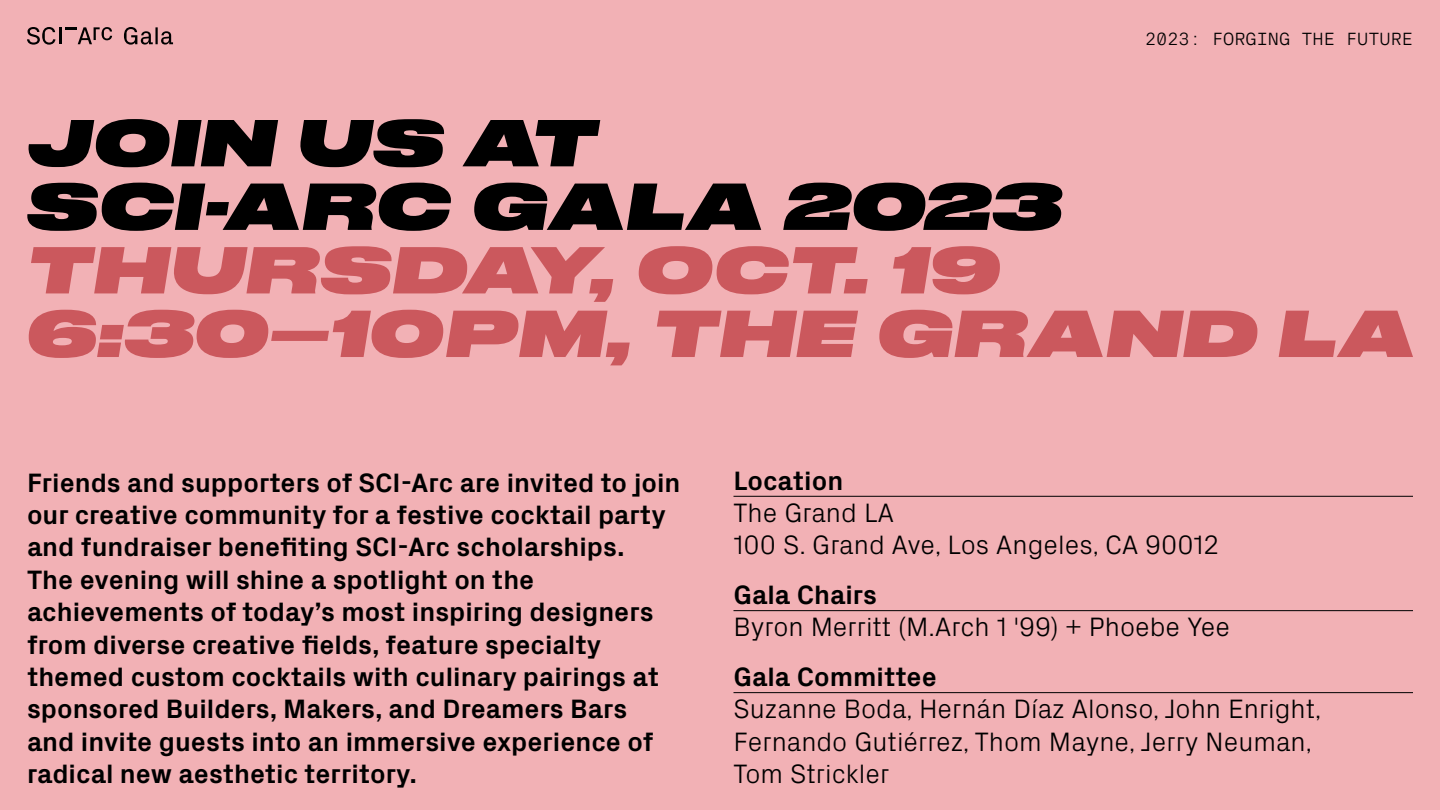
<style>
.page{position:relative;width:1440px;height:810px;background:#f2b1b5}
.page>*{position:absolute;margin:0;border:0;box-sizing:border-box;transform-origin:0 0}
.t1{font:italic 62.32px/63.5px "Druk Wide Super";letter-spacing:.045em;color:#cb585d}
.t2{font:italic 62.32px/63.5px "Druk Wide Super";letter-spacing:.045em;color:#000}
.t3{font:700 27px/32.4px "Px Grotesk";color:#000}
.t4{font:300 27px/32.4px "Px Grotesk";color:#000}
.t5{font:300 18px "Px Grotesk Mono";color:#000}
</style>
<div class="page">
<svg style="left:27px;top:27px;width:85px;height:18px"></svg>
<svg style="left:124px;top:27px;width:49px;height:18px"></svg>
<hr style="left:734px;top:496px;width:679px;height:1px;background:#000">
<hr style="left:734px;top:610px;width:679px;height:1px;background:#000">
<hr style="left:734px;top:692px;width:679px;height:1px;background:#000">
<p class="t5" style="left:1145px;top:26px;width:269px">2023: FORGING THE FUTURE</p>
<h1 class="t2" style="left:28px;top:107px;width:1036px">JOIN US AT<br>SCI-ARC GALA 2023</h1>
<h1 class="t1" style="left:27px;top:234px;width:1389px">THURSDAY, OCT. 19<br>6:30–10 PM, THE GRAND LA</h1>
<p class="t3" style="left:27px;top:465px;width:655px">Friends and supporters of SCI-Arc are invited to join our creative community for a festive cocktail party and fundraiser benefiting SCI-Arc scholarships.<br>The evening will shine a spotlight on the achievements of today’s most inspiring designers from diverse creative fields, feature specialty themed custom cocktails with culinary pairings at sponsored Builders, Makers, and Dreamers Bars and invite guests into an immersive experience of radical new aesthetic territory.</p>
<p class="t3" style="left:734px;top:463px;width:111px">Location</p>
<p class="t4" style="left:734px;top:495px;width:487px">The Grand LA<br>100 S. Grand Ave, Los Angeles, CA 90012</p>
<p class="t3" style="left:734px;top:577px;width:145px">Gala Chairs</p>
<p class="t4" style="left:734px;top:610px;width:498px">Byron Merritt (M.Arch 1 '99) + Phoebe Yee</p>
<p class="t3" style="left:734px;top:659px;width:205px">Gala Committee</p>
<p class="t4" style="left:734px;top:692px;width:589px">Suzanne Boda, Hernán Díaz Alonso, John Enright,<br>Fernando Gutiérrez, Thom Mayne, Jerry Neuman,<br>Tom Strickler</p>
</div>
